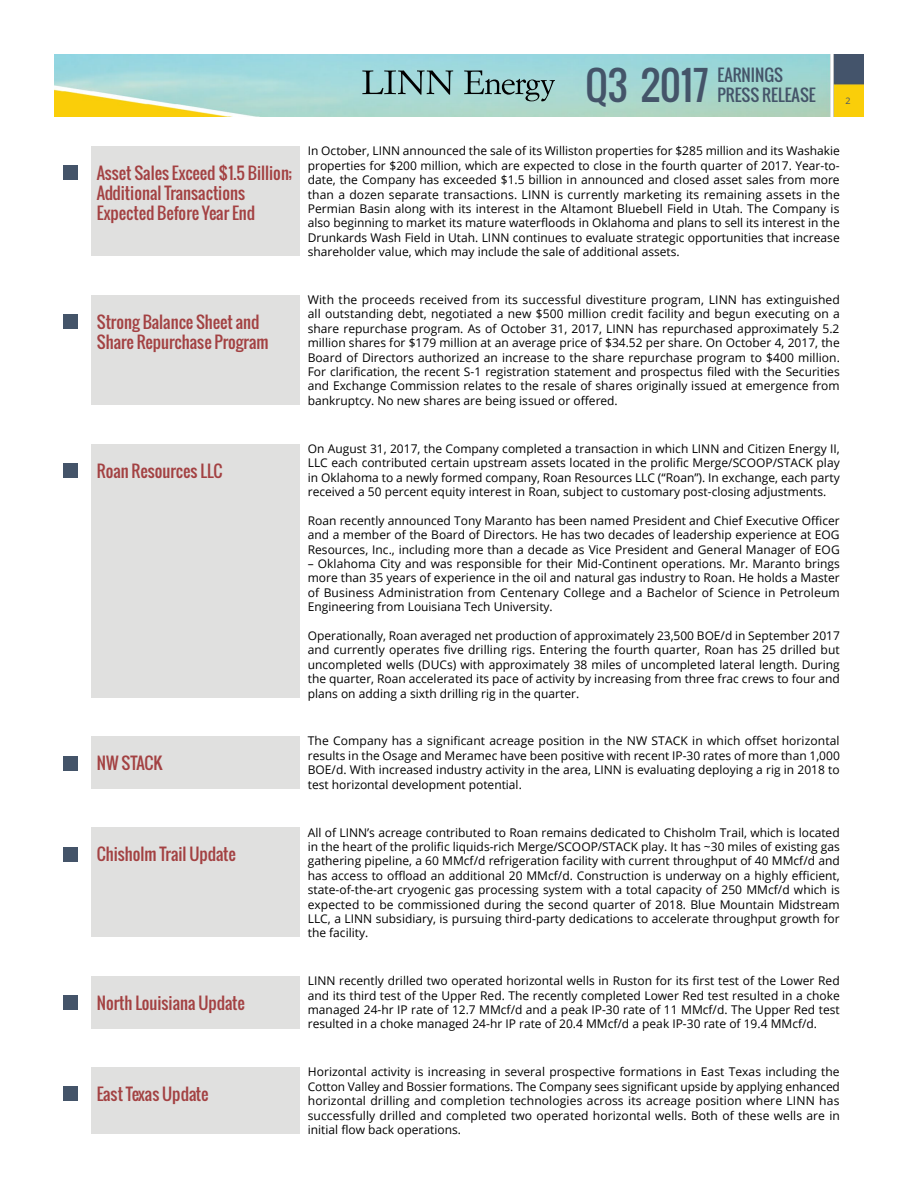
<style>
.page{position:relative;width:918px;height:1188px;background:#fff}
.page>*{position:absolute;margin:0;border:0;box-sizing:border-box;transform-origin:0 0}
.t1{font:39px "Oswald";color:#445469}
.t2{font:16.5px/19.8px "Oswald";color:#a34142}
.t3{font:16.5px/19.8px "Oswald";color:#445469}
.t4{font:12px/14.4px "Open Sans";color:#000;text-align:justify}
.t5{font:9px "Open Sans";color:#445469}
</style>
<div class="page">
<img style="left:54px;top:54px;width:810px;height:62px">
<svg style="left:464px;top:70px;width:91px;height:31px;background:#87b0ae"></svg>
<svg style="left:362px;top:70px;width:91px;height:25px;background:#7da6a6"></svg>
<div style="left:63px;top:166px;width:14px;height:14px;background:#445469"></div>
<div style="left:91px;top:146px;width:209px;height:110px;background:#e0e0df"></div>
<div style="left:63px;top:314px;width:14px;height:15px;background:#445469"></div>
<div style="left:91px;top:295px;width:209px;height:110px;background:#e0e0df"></div>
<div style="left:63px;top:996px;width:14px;height:14px;background:#445469"></div>
<div style="left:91px;top:976px;width:209px;height:52px;background:#e0e0df"></div>
<div style="left:63px;top:1087px;width:14px;height:14px;background:#445469"></div>
<div style="left:91px;top:1067px;width:209px;height:67px;background:#e0e0df"></div>
<div style="left:63px;top:756px;width:14px;height:14px;background:#445469"></div>
<div style="left:91px;top:736px;width:209px;height:53px;background:#e0e0df"></div>
<div style="left:63px;top:847px;width:14px;height:14px;background:#445469"></div>
<div style="left:91px;top:827px;width:209px;height:110px;background:#e0e0df"></div>
<div style="left:63px;top:463px;width:14px;height:15px;background:#445469"></div>
<div style="left:91px;top:444px;width:209px;height:254px;background:#e0e0df"></div>
<h2 class="t2" style="left:97px;top:163px;width:197px">Asset Sales Exceed $1.5 Billion;<br>Additional Transactions<br>Expected Before Year End</h2>
<h2 class="t2" style="left:97px;top:312px;width:173px">Strong Balance Sheet and<br>Share Repurchase Program</h2>
<h2 class="t2" style="left:97px;top:461px;width:127px">Roan Resources LLC</h2>
<h2 class="t2" style="left:97px;top:753px;width:67px">NW STACK</h2>
<h2 class="t2" style="left:97px;top:844px;width:140px">Chisholm Trail Update</h2>
<h2 class="t2" style="left:97px;top:993px;width:149px">North Louisiana Update</h2>
<h2 class="t2" style="left:97px;top:1084px;width:113px">East Texas Update</h2>
<h1 class="t1" style="left:585px;top:56px;width:125px">Q3 2017</h1>
<h2 class="t3" style="left:717px;top:65px;width:100px">EARNINGS<br>PRESS RELEASE</h2>
<p class="t5" style="left:845px;top:94px;width:7px">2</p>
<p class="t4" style="left:308px;top:144px;width:534px">In October, LINN announced the sale of its Williston properties for $285 million and its Washakie properties for $200 million, which are expected to close in the fourth quarter of 2017. Year-to&shy;date, the Company has exceeded $1.5 billion in announced and closed asset sales from more than a dozen separate transactions. LINN is currently marketing its remaining assets in the Permian Basin along with its interest in the Altamont Bluebell Field in Utah. The Company is also beginning to market its mature waterfloods in Oklahoma and plans to sell its interest in the Drunkards Wash Field in Utah. LINN continues to evaluate strategic opportunities that increase shareholder value, which may include the sale of additional assets.</p>
<p class="t4" style="left:308px;top:292px;width:534px">With the proceeds received from its successful divestiture program, LINN has extinguished all outstanding debt, negotiated a new $500 million credit facility and begun executing on a share repurchase program. As of October 31, 2017, LINN has repurchased approximately 5.2 million shares for $179 million at an average price of $34.52 per share. On October 4, 2017, the Board of Directors authorized an increase to the share repurchase program to $400 million.<br>For clarification, the recent S-1 registration statement and prospectus filed with the Securities and Exchange Commission relates to the resale of shares originally issued at emergence from bankruptcy. No new shares are being issued or offered.</p>
<p class="t4" style="left:308px;top:441px;width:533px">On August 31, 2017, the Company completed a transaction in which LINN and Citizen Energy II, LLC each contributed certain upstream assets located in the prolific Merge/SCOOP/STACK play in Oklahoma to a newly formed company, Roan Resources LLC (“Roan”). In exchange, each party received a 50 percent equity interest in Roan, subject to customary post-closing adjustments.</p>
<p class="t4" style="left:308px;top:513px;width:533px">Roan recently announced Tony Maranto has been named President and Chief Executive Officer and a member of the Board of Directors. He has two decades of leadership experience at EOG Resources, Inc., including more than a decade as Vice President and General Manager of EOG</p>
<p class="t4" style="left:308px;top:556px;width:534px">– Oklahoma City and was responsible for their Mid-Continent operations. Mr. Maranto brings more than 35 years of experience in the oil and natural gas industry to Roan. He holds a Master of Business Administration from Centenary College and a Bachelor of Science in Petroleum Engineering from Louisiana Tech University.</p>
<p class="t4" style="left:308px;top:628px;width:534px">Operationally, Roan averaged net production of approximately 23,500 BOE/d in September 2017 and currently operates five drilling rigs. Entering the fourth quarter, Roan has 25 drilled but uncompleted wells (DUCs) with approximately 38 miles of uncompleted lateral length. During the quarter, Roan accelerated its pace of activity by increasing from three frac crews to four and plans on adding a sixth drilling rig in the quarter.</p>
<p class="t4" style="left:308px;top:734px;width:534px">The Company has a significant acreage position in the NW STACK in which offset horizontal results in the Osage and Meramec have been positive with recent IP-30 rates of more than 1,000<br>BOE/d. With increased industry activity in the area, LINN is evaluating deploying a rig in 2018 to test horizontal development potential.</p>
<p class="t4" style="left:308px;top:825px;width:534px">All of LINN’s acreage contributed to Roan remains dedicated to Chisholm Trail, which is located in the heart of the prolific liquids-rich Merge/SCOOP/STACK play. It has ~30 miles of existing gas gathering pipeline, a 60 MMcf/d refrigeration facility with current throughput of 40 MMcf/d and has access to offload an additional 20 MMcf/d. Construction is underway on a highly efficient, state-of-the-art cryogenic gas processing system with a total capacity of 250 MMcf/d which is expected to be commissioned during the second quarter of 2018. Blue Mountain Midstream LLC, a LINN subsidiary, is pursuing third-party dedications to accelerate throughput growth for the facility.</p>
<p class="t4" style="left:308px;top:973px;width:533px">LINN recently drilled two operated horizontal wells in Ruston for its first test of the Lower Red and its third test of the Upper Red. The recently completed Lower Red test resulted in a choke managed 24-hr IP rate of 12.7 MMcf/d and a peak IP-30 rate of 11 MMcf/d. The Upper Red test resulted in a choke managed 24-hr IP rate of 20.4 MMcf/d a peak IP-30 rate of 19.4 MMcf/d.</p>
<p class="t4" style="left:308px;top:1065px;width:534px">Horizontal activity is increasing in several prospective formations in East Texas including the Cotton Valley and Bossier formations. The Company sees significant upside by applying enhanced horizontal drilling and completion technologies across its acreage position where LINN has successfully drilled and completed two operated horizontal wells. Both of these wells are in initial flow back operations.</p>
</div>
